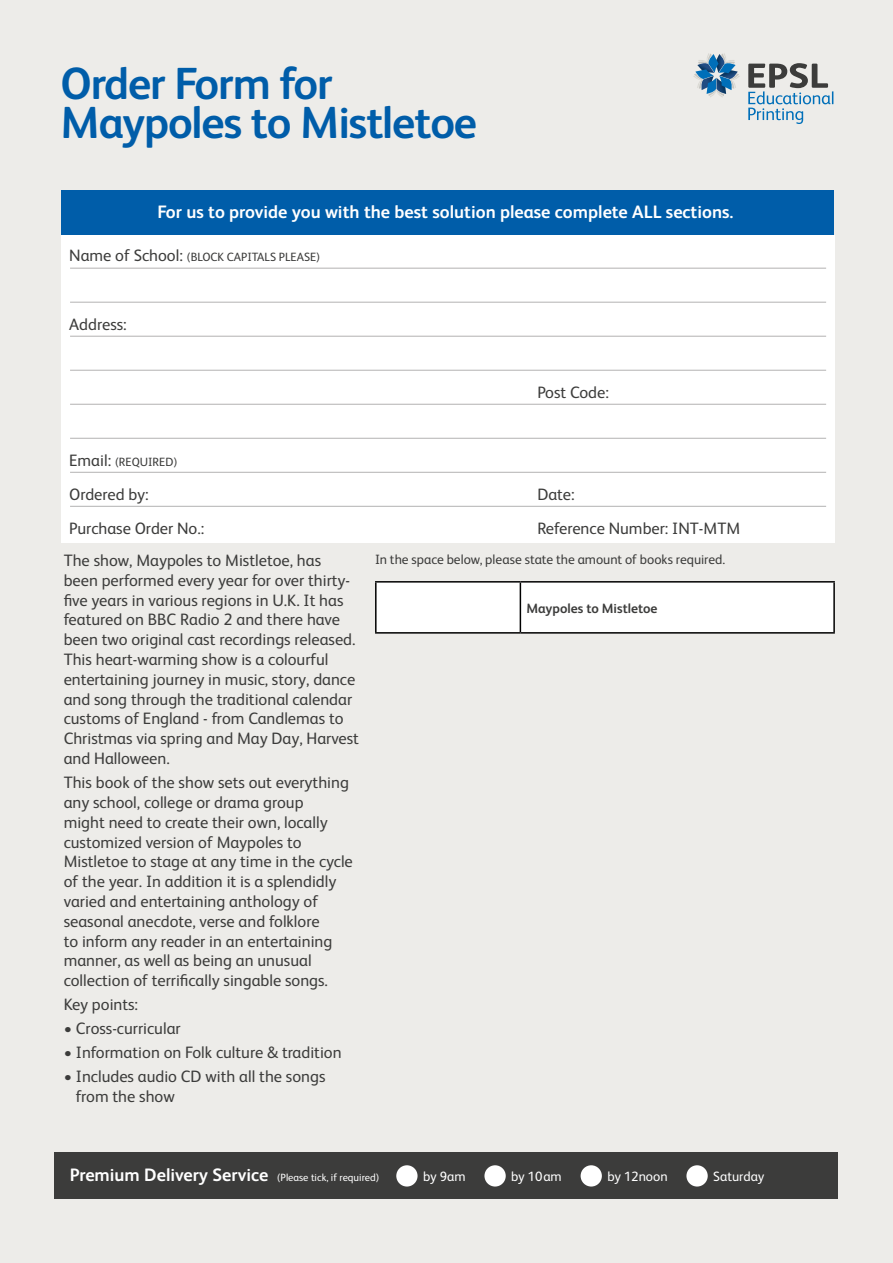
<style>
.page{position:relative;width:893px;height:1263px;background:#edece9}
.page>*{position:absolute;margin:0;border:0;box-sizing:border-box;transform-origin:0 0}
.t1{font:700 45px/39px "FS Albert";letter-spacing:-.025em;color:#005da9}
.t2{font:700 18px "FS Albert";color:#fff}
.t3{font:16.5px/19.8px "FS Albert";color:#3c3c3b}
.t4{font:13.5px "FS Albert";color:#3c3c3b}
.t5{font:13.5px "FS Albert";color:#fff}
.t6{font:700 13.5px "FS Albert";color:#3c3c3b}
.t7{font:12px "FS Albert";color:#3c3c3b}
.t8{font:10.5px "FS Albert";color:#fff}
.s1{font-size:16.5px}
.s2{font-weight:700;font-size:18px}
</style>
<div class="page">
<svg style="left:693px;top:53px;width:47px;height:44px"></svg>
<svg style="left:748px;top:63px;width:85px;height:61px"></svg>
<div style="left:61px;top:190px;width:772px;height:45px;background:#005da9"></div>
<div style="left:61px;top:235px;width:774px;height:308px;background:#fff"></div>
<hr style="left:70px;top:268px;width:756px;height:1px;background:#b3b2b2">
<hr style="left:70px;top:302px;width:756px;height:1px;background:#b3b2b2">
<hr style="left:70px;top:336px;width:756px;height:1px;background:#b3b2b2">
<hr style="left:70px;top:370px;width:756px;height:1px;background:#b3b2b2">
<hr style="left:70px;top:404px;width:756px;height:1px;background:#b3b2b2">
<hr style="left:70px;top:438px;width:756px;height:1px;background:#b3b2b2">
<hr style="left:70px;top:472px;width:756px;height:1px;background:#b3b2b2">
<hr style="left:70px;top:506px;width:756px;height:1px;background:#b3b2b2">
<div style="left:55px;top:1152px;width:783px;height:47px;background:#3c3c3b"></div>
<div style="left:396px;top:1165px;width:22px;height:21px;background:#fff;border-radius:50%"></div>
<div style="left:484px;top:1165px;width:22px;height:21px;background:#fff;border-radius:50%"></div>
<div style="left:581px;top:1165px;width:21px;height:21px;background:#fff;border-radius:50%"></div>
<div style="left:686px;top:1165px;width:22px;height:21px;background:#fff;border-radius:50%"></div>
<div style="left:377px;top:583px;width:456px;height:49px;background:#fff"></div>
<hr style="left:375px;top:581px;width:145px;height:2px;background:#000">
<hr style="left:375px;top:583px;width:2px;height:49px;background:#000">
<hr style="left:520px;top:581px;width:315px;height:2px;background:#000">
<hr style="left:520px;top:583px;width:1px;height:49px;background:#000">
<hr style="left:833px;top:583px;width:2px;height:49px;background:#000">
<hr style="left:375px;top:632px;width:145px;height:2px;background:#000">
<hr style="left:520px;top:632px;width:315px;height:2px;background:#000">
<h1 class="t1" style="left:61px;top:64px;width:418px">Order Form for<br>Maypoles to Mistletoe</h1>
<p class="t2" style="left:157px;top:201px;width:578px">For us to provide you with the best solution please complete ALL sections.</p>
<p class="t7" style="left:69px;top:250px;width:252px"><span class="s1">Name of School:</span> (BLOCK CAPITALS PLEASE)</p>
<p class="t3" style="left:69px;top:314px;width:59px">Address:</p>
<p class="t3" style="left:537px;top:382px;width:73px">Post Code:</p>
<p class="t7" style="left:69px;top:455px;width:110px"><span class="s1">Email:</span> (REQUIRED)</p>
<p class="t3" style="left:69px;top:485px;width:81px">Ordered by:</p>
<p class="t3" style="left:537px;top:485px;width:39px">Date:</p>
<p class="t3" style="left:69px;top:518px;width:137px">Purchase Order No.:</p>
<p class="t3" style="left:537px;top:518px;width:204px">Reference Number: INT-MTM</p>
<p class="t3" style="left:64px;top:550px;width:297px">The show, Maypoles to Mistletoe, has been performed every year for over thirty&shy;five years in various regions in U.K. It has featured on BBC Radio 2 and there have been two original cast recordings released.<br>This heart-warming show is a colourful entertaining journey in music, story, dance and song through the traditional calendar customs of England - from Candlemas to Christmas via spring and May Day, Harvest and Halloween.</p>
<p class="t3" style="left:64px;top:772px;width:291px">This book of the show sets out everything any school, college or drama group<br>might need to create their own, locally customized version of Maypoles to Mistletoe to stage at any time in the cycle of the year. In addition it is a splendidly varied and entertaining anthology of seasonal anecdote, verse and folklore<br>to inform any reader in an entertaining manner, as well as being an unusual collection of terrifically singable songs.</p>
<p class="t3" style="left:64px;top:994px;width:76px">Key points:</p>
<p class="t3" style="left:64px;top:1018px;width:119px">• Cross-curricular</p>
<p class="t3" style="left:64px;top:1043px;width:279px">• Information on Folk culture &amp; tradition</p>
<p class="t3" style="left:76px;top:1067px;width:251px;text-indent:-12px">• Includes audio CD with all the songs from the show</p>
<p class="t4" style="left:375px;top:551px;width:352px">In the space below, please state the amount of books required.</p>
<p class="t6" style="left:526px;top:600px;width:133px">Maypoles to Mistletoe</p>
<p class="t8" style="left:70px;top:1171px;width:311px"><span class="s2">Premium Delivery Service</span> (Please tick, if required)</p>
<p class="t5" style="left:423px;top:1168px;width:44px">by 9am</p>
<p class="t5" style="left:511px;top:1168px;width:52px">by 10am</p>
<p class="t5" style="left:607px;top:1168px;width:62px">by 12noon</p>
<p class="t5" style="left:713px;top:1168px;width:53px">Saturday</p>
</div>
